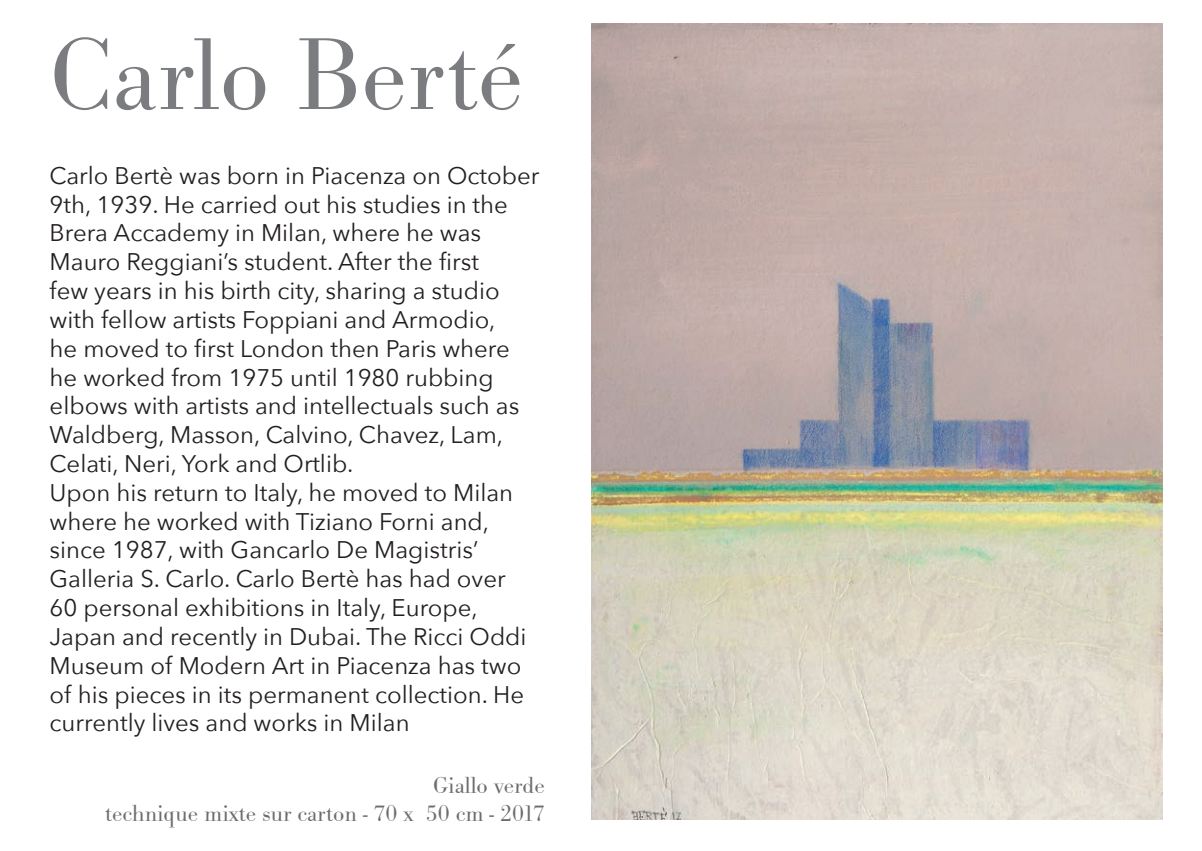
<style>
.page{position:relative;width:1202px;height:851px;background:#fff}
.page>*{position:absolute;margin:0;border:0;box-sizing:border-box;transform-origin:0 0}
.t1{font:300 106px "Becker Bodoni";color:#7a7c7f}
.t2{font:24px/28.8px "Avenir Next";color:#231f20}
.t3{font:300 24px/28.2px "Becker Bodoni";color:#6c6d70;text-align:right}
</style>
<div class="page">
<img style="left:591px;top:23px;width:571px;height:796px">
<h1 class="t1" style="left:50px;top:12px;width:475px">Carlo Berté</h1>
<p class="t2" style="left:50px;top:160px;width:491px">Carlo Bertè was born in Piacenza on October 9th, 1939. He carried out his studies in the Brera Accademy in Milan, where he was Mauro Reggiani’s student. After the first<br>few years in his birth city, sharing a studio with fellow artists Foppiani and Armodio,<br>he moved to first London then Paris where he worked from 1975 until 1980 rubbing elbows with artists and intellectuals such as Waldberg, Masson, Calvino, Chavez, Lam, Celati, Neri, York and Ortlib.<br>Upon his return to Italy, he moved to Milan where he worked with Tiziano Forni and, since 1987, with Gancarlo De Magistris’ Galleria S. Carlo. Carlo Bertè has had over 60 personal exhibitions in Italy, Europe, Japan and recently in Dubai. The Ricci Oddi Museum of Modern Art in Piacenza has two of his pieces in its permanent collection. He currently lives and works in Milan</p>
<p class="t3" style="left:105px;top:771px;width:441px">Giallo verde<br>technique mixte sur carton - 70 x 50 cm - 2017</p>
</div>
